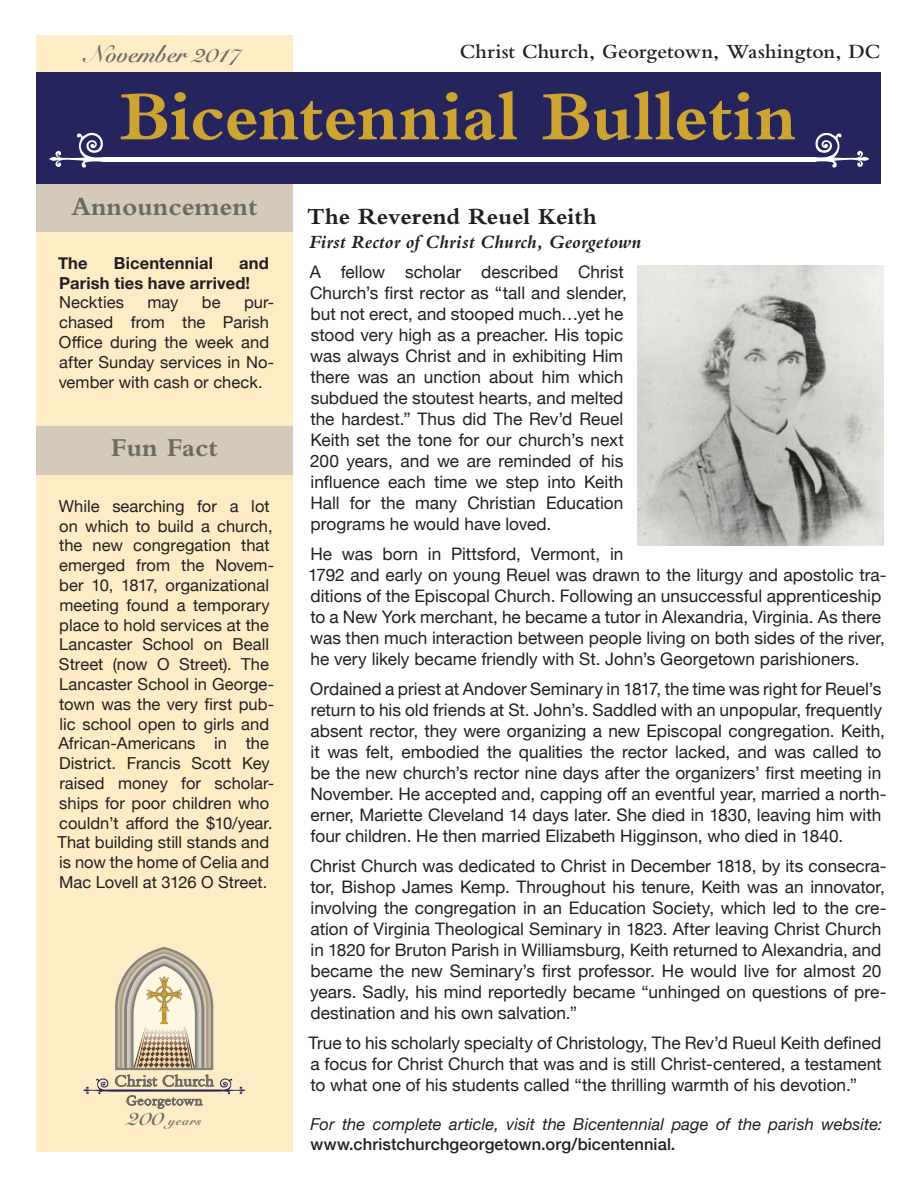
<style>
.page{position:relative;width:918px;height:1188px;background:#fff}
.page>*{position:absolute;margin:0;border:0;box-sizing:border-box;transform-origin:0 0}
.t1{font:700 72px "Bembo";letter-spacing:-.005em;color:#cda332}
.t2{font:700 27px "Bembo";color:#6a6a65}
.t3{font:700 24px "Bembo";color:#231f20}
.t4{font:700 24px "Snell Roundhand";color:#6a6a65}
.t5{font:600 21px "Bembo";color:#231f20}
.t6{font:italic 700 19.5px "Bembo";letter-spacing:.005em;color:#231f20}
.t7{font:17.25px/21px "Helvetica Neue";color:#231f20}
.t8{font:16.5px/19.8px "Helvetica Neue";letter-spacing:.005em;color:#231f20}
.t9{font:italic 16.5px/19.8px "Helvetica Neue";letter-spacing:.005em;color:#231f20}
.t10{font:700 16.5px/19.8px "Helvetica Neue";letter-spacing:.01em;color:#231f20}
.t11{font:700 13.2px "Snell Roundhand";letter-spacing:.075em;color:#6a6a65}
.s1{font-size:22.8px}
.s2{font-weight:500;font-style:normal}
</style>
<div class="page">
<div style="left:36px;top:36px;width:256px;height:1116px;background:#feecc5"></div>
<svg style="left:83px;top:947px;width:162px;height:162px"></svg>
<div style="left:36px;top:184px;width:256px;height:48px;background:#d5cab9"></div>
<div style="left:36px;top:72px;width:844px;height:112px;background:#25245d"></div>
<div style="left:103px;top:157px;width:713px;height:5px;background:#fff"></div>
<svg style="left:815px;top:133px;width:54px;height:34px"></svg>
<svg style="left:49px;top:133px;width:54px;height:35px"></svg>
<img style="left:638px;top:266px;width:246px;height:279px">
<div style="left:36px;top:426px;width:256px;height:49px;background:#d5cab9"></div>
<p class="t4" style="left:87px;top:34px;width:157px">November 2017</p>
<p class="t5" style="left:460px;top:40px;width:422px">Christ Church, Georgetown, Washington, DC</p>
<p class="t1" style="left:120px;top:77px;width:678px">Bicentennial Bulletin</p>
<p class="t2" style="left:71px;top:191px;width:188px">Announcement</p>
<p class="t10" style="left:58px;top:254px;width:31px">The</p>
<p class="t10" style="left:114px;top:254px;width:101px">Bicentennial</p>
<p class="t10" style="left:59px;top:254px;width:211px;text-indent:180px">and<br>Parish ties have arrived!</p>
<p class="t8" style="left:59px;top:294px;width:67px">Neckties</p>
<p class="t8" style="left:148px;top:294px;width:33px">may</p>
<p class="t8" style="left:202px;top:294px;width:20px">be</p>
<p class="t8" style="left:59px;top:294px;width:217px;text-indent:185px">pur&shy;chased from the Parish<br>Office during the week and after Sunday services in No&shy;vember with cash or check.</p>
<p class="t2" style="left:111px;top:432px;width:108px">Fun Fact</p>
<p class="t8" style="left:57px;top:497px;width:218px">While searching for a lot on which to build a church, the new congregation that emerged from the Novem&shy;ber 10, 1817, organizational meeting found a temporary place to hold services at the<br>Lancaster School on Beall<br>Street (now O Street). The<br>Lancaster School in George&shy;town was the very first pub&shy;lic school open to girls and<br>African-Americans in the<br>District. Francis Scott Key raised money for scholar&shy;ships for poor children who couldn’t afford the $10/year.<br>That building still stands and is now the home of Celia and<br>Mac Lovell at 3126 O Street.</p>
<p class="t11" style="left:127px;top:1112px;width:76px"><span class="s1">200</span> years</p>
<p class="t3" style="left:307px;top:203px;width:291px">The Reverend Reuel Keith</p>
<p class="t6" style="left:309px;top:231px;width:334px">First Rector of Christ Church, Georgetown</p>
<p class="t7" style="left:310px;top:262px;width:319px">A fellow scholar described Christ Church’s first rector as “tall and slender, but not erect, and stooped much…yet he stood very high as a preacher. His topic was always Christ and in exhibiting Him there was an unction about him which subdued the stoutest hearts, and melted the hardest.” Thus did The Rev’d Reuel Keith set the tone for our church’s next 200 years, and we are reminded of his influence each time we step into Keith Hall for the many Christian Education programs he would have loved.</p>
<p class="t7" style="left:308px;top:544px;width:580px">He was born in Pittsford, Vermont, in<br>1792 and early on young Reuel was drawn to the liturgy and apostolic tra&shy;ditions of the Episcopal Church. Following an unsuccessful apprenticeship to a New York merchant, he became a tutor in Alexandria, Virginia. As there was then much interaction between people living on both sides of the river, he very likely became friendly with St. John’s Georgetown parishioners.</p>
<p class="t7" style="left:310px;top:679px;width:578px">Ordained a priest at Andover Seminary in 1817, the time was right for Reuel’s return to his old friends at St. John’s. Saddled with an unpopular, frequently absent rector, they were organizing a new Episcopal congregation. Keith, it was felt, embodied the qualities the rector lacked, and was called to be the new church’s rector nine days after the organizers’ first meeting in November. He accepted and, capping off an eventful year, married a north&shy;erner, Mariette Cleveland 14 days later. She died in 1830, leaving him with four children. He then married Elizabeth Higginson, who died in 1840.</p>
<p class="t7" style="left:310px;top:856px;width:578px">Christ Church was dedicated to Christ in December 1818, by its consecra&shy;tor, Bishop James Kemp. Throughout his tenure, Keith was an innovator, involving the congregation in an Education Society, which led to the cre&shy;ation of Virginia Theological Seminary in 1823. After leaving Christ Church in 1820 for Bruton Parish in Williamsburg, Keith returned to Alexandria, and became the new Seminary’s first professor. He would live for almost 20 years. Sadly, his mind reportedly became “unhinged on questions of pre&shy;destination and his own salvation.”</p>
<p class="t7" style="left:309px;top:1033px;width:575px;text-align:justify">True to his scholarly specialty of Christology, The Rev’d Rueul Keith defined a focus for Christ Church that was and is still Christ-centered, a testament to what one of his students called “the thrilling warmth of his devotion.”</p>
<p class="t9" style="left:310px;top:1115px;width:574px">For the complete article, visit the Bicentennial page of the parish website: <span class="s2">www.christchurchgeorgetown.org/bicentennial.</span></p>
</div>
